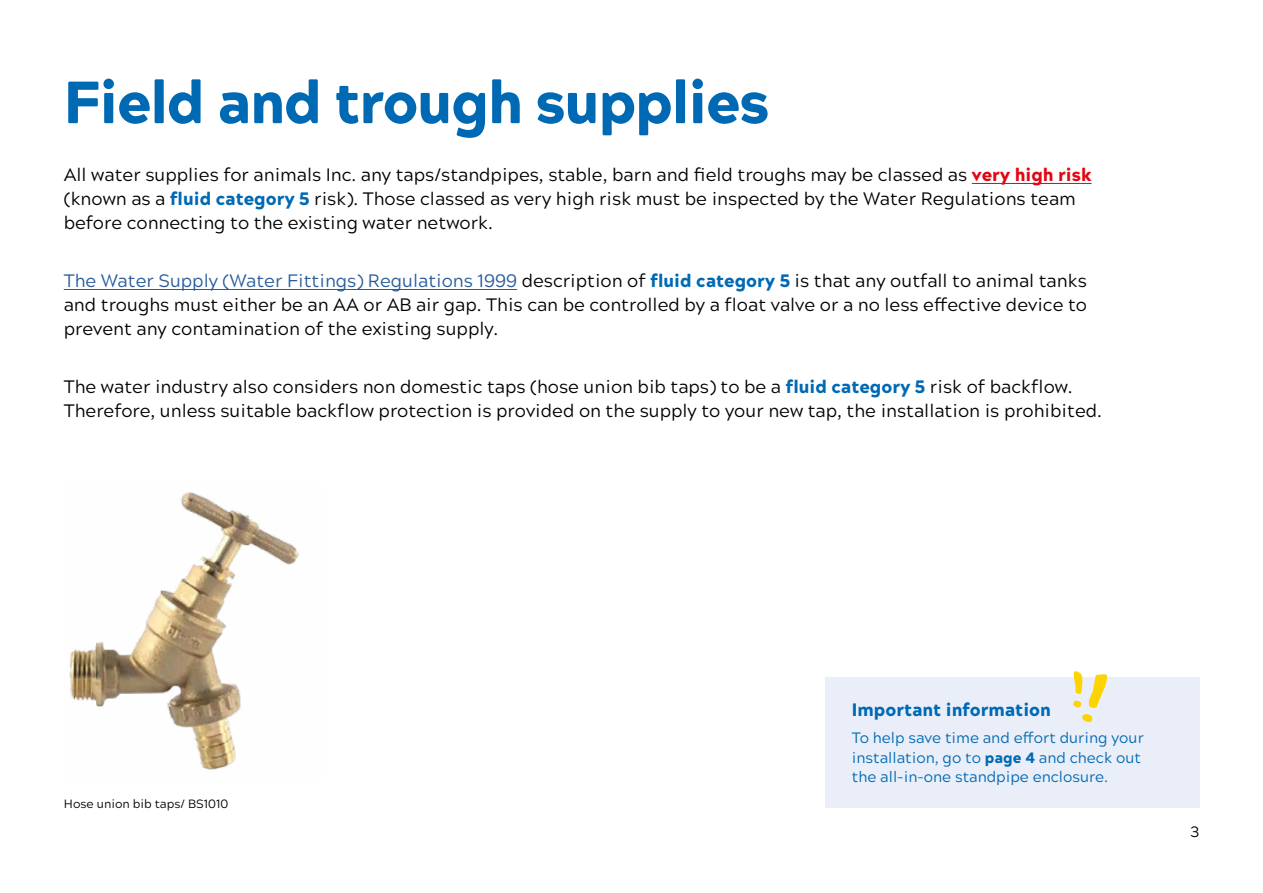
<style>
.page{position:relative;width:1263px;height:893px;background:#fff}
.page>*{position:absolute;margin:0;border:0;box-sizing:border-box;transform-origin:0 0}
.t1{font:900 59.4px "Acherus Grotesque";letter-spacing:-.025em;color:#0069b4}
.t2{font:18px/24px "Acherus Grotesque";color:#000}
.t3{font:900 18px "Acherus Grotesque";color:#0069b4}
.t4{font:15px/19.5px "Acherus Grotesque";color:#0069b4}
.t5{font:15px "Acherus Grotesque";color:#000}
.t6{font:12px "Acherus Grotesque";color:#000}
.s1{font-weight:900;color:#e30613}
.s2{font-weight:900;color:#0069b4}
.s3{color:#275b9b}
.s4{font-weight:900}
</style>
<div class="page">
<img style="left:69px;top:492px;width:230px;height:278px">
<hr style="left:972px;top:183px;width:119px;height:1px;background:#e30613">
<hr style="left:64px;top:289px;width:453px;height:1px;background:#275b9b">
<div style="left:825px;top:677px;width:374px;height:131px;background:#e9eef9"></div>
<svg style="left:1073px;top:671px;width:34px;height:51px"></svg>
<h1 class="t1" style="left:64px;top:51px;width:707px">Field and trough supplies</h1>
<p class="t2" style="left:64px;top:162px;width:1029px">All water supplies for animals Inc. any taps/standpipes, stable, barn and field troughs may be classed as <span class="s1">very high risk </span>(known as a <span class="s2">fluid category 5</span> risk). Those classed as very high risk must be inspected by the Water Regulations team before connecting to the existing water network.</p>
<p class="t2" style="left:64px;top:268px;width:1025px;text-align:justify"><span class="s3">The Water Supply (Water Fittings) Regulations 1999</span> description of <span class="s2">fluid category 5</span> is that any outfall to animal tanks and troughs must either be an AA or AB air gap. This can be controlled by a float valve or a no less effective device to prevent any contamination of the existing supply.</p>
<p class="t2" style="left:64px;top:374px;width:1040px">The water industry also considers non domestic taps (hose union bib taps) to be a <span class="s2">fluid category 5</span> risk of backflow.<br>Therefore, unless suitable backflow protection is provided on the supply to your new tap, the installation is prohibited.</p>
<p class="t6" style="left:64px;top:794px;width:166px">Hose union bib taps/ BS1010</p>
<p class="t3" style="left:852px;top:694px;width:200px">Important information</p>
<p class="t4" style="left:852px;top:727px;width:293px">To help save time and effort during your installation, go to <span class="s4">page 4</span> and check out the all-in-one standpipe enclosure.</p>
<p class="t5" style="left:1190px;top:819px;width:10px">3</p>
</div>
